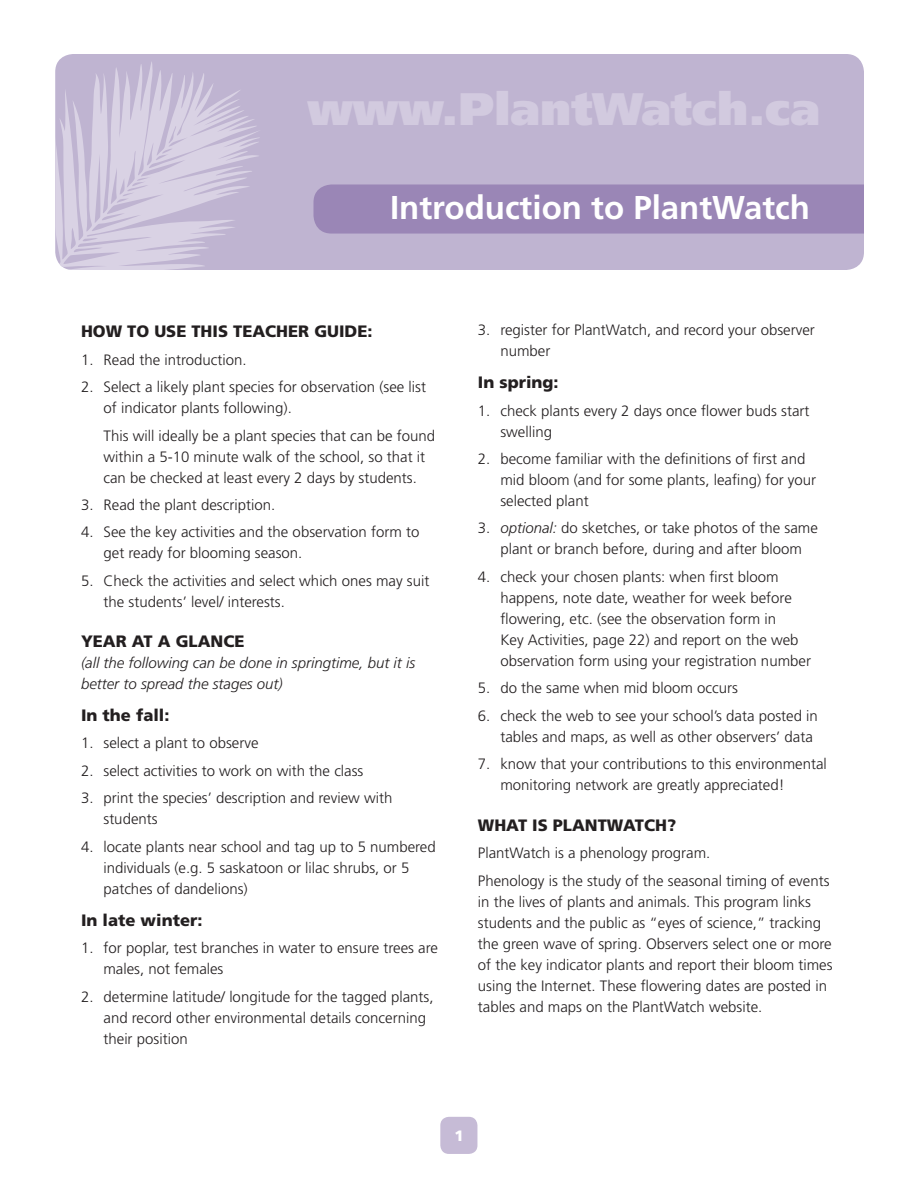
<style>
.page{position:relative;width:918px;height:1188px;background:#fff}
.page>*{position:absolute;margin:0;border:0;box-sizing:border-box;transform-origin:0 0}
.t1{font:900 45.6px "Frutiger";color:#d2cadf}
.t2{font:700 33px "Frutiger";color:#fff}
.t3{font:900 16.5px "Frutiger";color:#231f20}
.t4{font:300 15px/21px "Frutiger";color:#231f20}
.t5{font:italic 300 15px/21px "Frutiger";color:#231f20}
.t6{font:900 15px "Frutiger";color:#fff}
.s1{font-style:italic}
</style>
<div class="page">
<div style="left:440px;top:1117px;width:37px;height:37px;background:#c6bbd6;border-radius:9px"></div>
<div style="left:55px;top:54px;width:809px;height:216px;background:#bfb4d1;border-radius:18px"></div>
<div style="left:314px;top:184px;width:550px;height:50px;background:#9a86b6"></div>
<svg style="left:55px;top:60px;width:205px;height:210px"></svg>
<h1 class="t1" style="left:307px;top:90px;width:514px">www.PlantWatch.ca</h1>
<h2 class="t2" style="left:390px;top:194px;width:421px">Introduction to PlantWatch</h2>
<p class="t3" style="left:81px;top:325px;width:293px">HOW TO USE THIS TEACHER GUIDE:</p>
<p class="t4" style="left:81px;top:350px;width:167px">1. Read the introduction.</p>
<p class="t4" style="left:104px;top:377px;width:324px;text-indent:-22px">2. Select a likely plant species for observation (see list of indicator plants following).</p>
<p class="t4" style="left:104px;top:426px;width:333px">This will ideally be a plant species that can be found within a 5-10 minute walk of the school, so that it can be checked at least every 2 days by students.</p>
<p class="t4" style="left:81px;top:495px;width:196px">3. Read the plant description.</p>
<p class="t4" style="left:104px;top:523px;width:317px;text-indent:-22px">4. See the key activities and the observation form to get ready for blooming season.</p>
<p class="t4" style="left:104px;top:571px;width:327px;text-indent:-22px">5. Check the activities and select which ones may suit the students’ level/ interests.</p>
<p class="t3" style="left:81px;top:635px;width:165px">YEAR AT A GLANCE</p>
<p class="t5" style="left:81px;top:654px;width:336px">(all the following can be done in springtime, but it is better to spread the stages out)</p>
<p class="t3" style="left:81px;top:709px;width:90px">In the fall:</p>
<p class="t4" style="left:81px;top:734px;width:179px">1. select a plant to observe</p>
<p class="t4" style="left:81px;top:761px;width:284px">2. select activities to work on with the class</p>
<p class="t4" style="left:104px;top:789px;width:290px;text-indent:-22px">3. print the species’ description and review with students</p>
<p class="t4" style="left:104px;top:837px;width:334px;text-indent:-22px">4. locate plants near school and tag up to 5 numbered individuals (e.g. 5 saskatoon or lilac shrubs, or 5 patches of dandelions)</p>
<p class="t3" style="left:81px;top:913px;width:123px">In late winter:</p>
<p class="t4" style="left:104px;top:939px;width:336px;text-indent:-22px">1. for poplar, test branches in water to ensure trees are males, not females</p>
<p class="t4" style="left:104px;top:987px;width:332px;text-indent:-22px">2. determine latitude/ longitude for the tagged plants, and record other environmental details concerning their position</p>
<p class="t4" style="left:500px;top:321px;width:316px;text-indent:-22px">3. register for PlantWatch, and record your observer number</p>
<p class="t3" style="left:478px;top:376px;width:82px">In spring:</p>
<p class="t4" style="left:500px;top:401px;width:311px;text-indent:-22px">1. check plants every 2 days once flower buds start swelling</p>
<p class="t4" style="left:500px;top:449px;width:317px;text-indent:-22px">2. become familiar with the definitions of first and mid bloom (and for some plants, leafing) for your selected plant</p>
<p class="t4" style="left:478px;top:519px;width:342px;text-align:center">3. <span class="s1">optional:</span> do sketches, or take photos of the same plant or branch before, during and after bloom</p>
<p class="t4" style="left:500px;top:567px;width:312px;text-indent:-22px">4. check your chosen plants: when first bloom happens, note date, weather for week before flowering, etc. (see the observation form in<br>Key Activities, page 22) and report on the web observation form using your registration number</p>
<p class="t4" style="left:478px;top:679px;width:262px">5. do the same when mid bloom occurs</p>
<p class="t4" style="left:500px;top:706px;width:319px;text-indent:-22px">6. check the web to see your school’s data posted in tables and maps, as well as other observers’ data</p>
<p class="t4" style="left:500px;top:755px;width:328px;text-indent:-22px">7. know that your contributions to this environmental monitoring network are greatly appreciated!</p>
<p class="t3" style="left:478px;top:818px;width:200px">WHAT IS PLANTWATCH?</p>
<p class="t4" style="left:478px;top:840px;width:353px;line-height:27.5px">PlantWatch is a phenology program.<br>Phenology is the study of the seasonal timing of events</p>
<p class="t4" style="left:478px;top:892px;width:356px">in the lives of plants and animals. This program links students and the public as “eyes of science,” tracking the green wave of spring. Observers select one or more of the key indicator plants and report their bloom times using the Internet. These flowering dates are posted in tables and maps on the PlantWatch website.</p>
<p class="t6" style="left:455px;top:1129px;width:11px">1</p>
</div>
